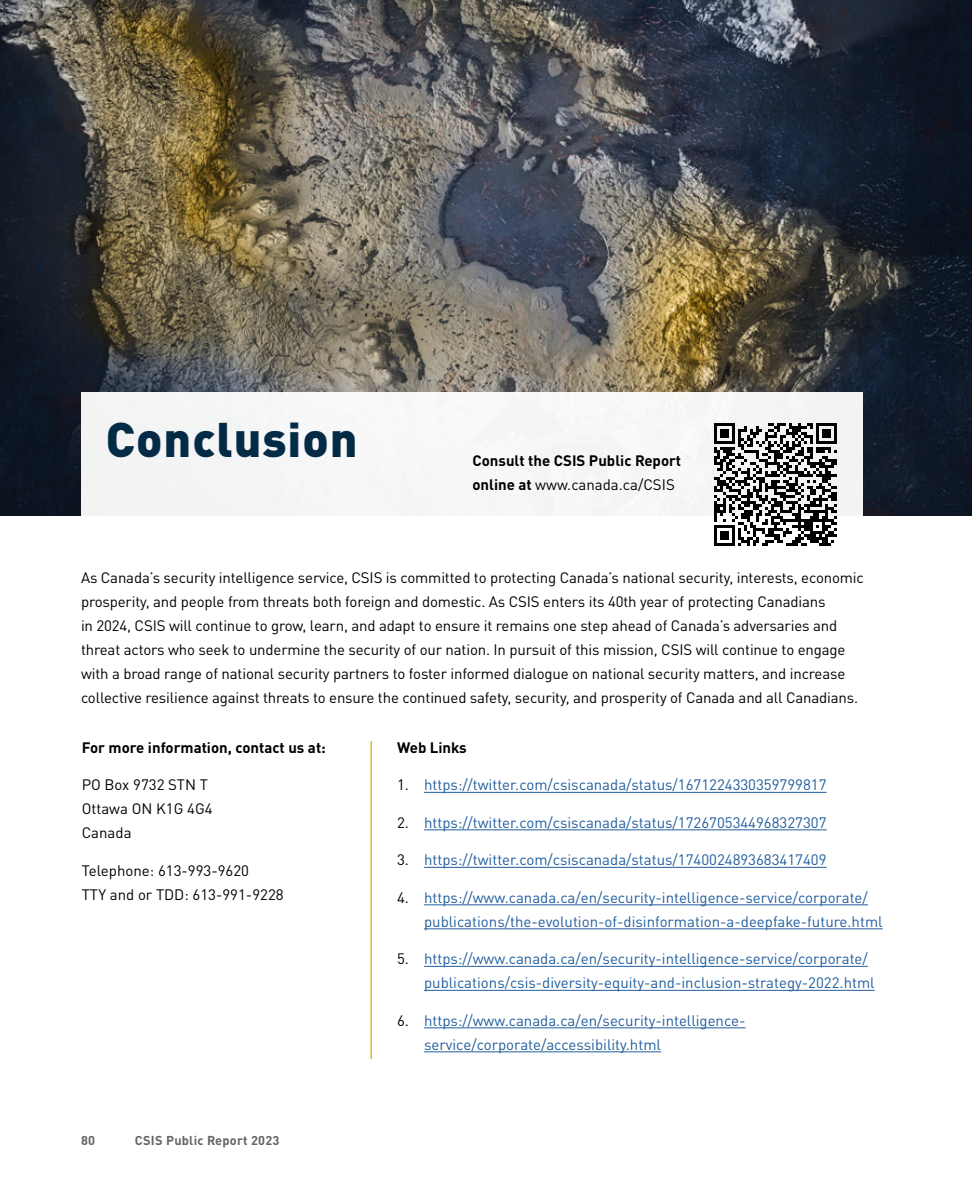
<style>
.page{position:relative;width:972px;height:1188px;background:#fff}
.page>*{position:absolute;margin:0;border:0;box-sizing:border-box;transform-origin:0 0}
.Heading_3{font:900 48px "DINOT";letter-spacing:.02em;color:#042b46}
.content{font:15px/24px "DINOT";letter-spacing:-.01em;color:#000}
.t1{font:15px/24px "DINOT";color:#215e9e}
.content-2{font:700 15px/24px "DINOT";color:#000}
.t2{font:700 12.75px "DINOT";letter-spacing:.02em;color:#636569}
.s1{font-weight:400}
.s2{color:#000}
</style>
<div class="page">
<img style="left:0;top:0;width:972px;height:516px">
<div style="left:82px;top:393px;width:781px;height:136px;background:#f6f6f7"></div>
<hr style="left:424px;top:792px;width:403px;height:1px;background:#215e9e">
<hr style="left:424px;top:829px;width:403px;height:1px;background:#215e9e">
<hr style="left:424px;top:867px;width:403px;height:1px;background:#215e9e">
<hr style="left:424px;top:904px;width:444px;height:1px;background:#215e9e">
<hr style="left:424px;top:928px;width:459px;height:1px;background:#215e9e">
<hr style="left:424px;top:966px;width:444px;height:1px;background:#215e9e">
<hr style="left:424px;top:990px;width:451px;height:1px;background:#215e9e">
<hr style="left:424px;top:1027px;width:322px;height:1px;background:#215e9e">
<hr style="left:424px;top:1051px;width:237px;height:1px;background:#215e9e">
<svg style="left:714px;top:423px;width:123px;height:123px"></svg>
<hr style="left:370px;top:741px;width:2px;height:318px;background:#eab120">
<p class="Heading_3" style="left:106px;top:402px;width:253px">Conclusion</p>
<p class="content-2" style="left:472px;top:448px;width:210px">Consult the CSIS Public Report online at <span class="s1">www.canada.ca/CSIS</span></p>
<p class="content" style="left:81px;top:565px;width:784px">As Canada’s security intelligence service, CSIS is committed to protecting Canada’s national security, interests, economic prosperity, and people from threats both foreign and domestic. As CSIS enters its 40th year of protecting Canadians<br>in 2024, CSIS will continue to grow, learn, and adapt to ensure it remains one step ahead of Canada’s adversaries and threat actors who seek to undermine the security of our nation. In pursuit of this mission, CSIS will continue to engage with a broad range of national security partners to foster informed dialogue on national security matters, and increase collective resilience against threats to ensure the continued safety, security, and prosperity of Canada and all Canadians.</p>
<p class="content-2" style="left:82px;top:735px;width:246px">For more information, contact us at:</p>
<p class="content" style="left:82px;top:773px;width:132px">PO Box 9732 STN T<br>Ottawa ON K1G 4G4<br>Canada</p>
<p class="content" style="left:82px;top:858px;width:203px">Telephone: 613-993-9620<br>TTY and or TDD: 613-991-9228</p>
<p class="content-2" style="left:397px;top:735px;width:71px">Web Links</p>
<p class="t1" style="left:397px;top:773px;width:431px"><span class="s2">1.</span> https://twitter.com/csiscanada/status/1671224330359799817</p>
<p class="t1" style="left:397px;top:810px;width:431px"><span class="s2">2.</span> https://twitter.com/csiscanada/status/1726705344968327307</p>
<p class="t1" style="left:397px;top:848px;width:431px"><span class="s2">3.</span> https://twitter.com/csiscanada/status/1740024893683417409</p>
<p class="t1" style="left:424px;top:885px;width:460px;text-indent:-27px"><span class="s2">4.</span> https://www.canada.ca/en/security-intelligence-service/corporate/ publications/the-evolution-of-disinformation-a-deepfake-future.html</p>
<p class="t1" style="left:424px;top:947px;width:452px;text-indent:-27px"><span class="s2">5.</span> https://www.canada.ca/en/security-intelligence-service/corporate/ publications/csis-diversity-equity-and-inclusion-strategy-2022.html</p>
<p class="t1" style="left:424px;top:1008px;width:323px;text-indent:-27px"><span class="s2">6.</span> https://www.canada.ca/en/security-intelligence&shy;service/corporate/accessibility.html</p>
<p class="t2" style="left:81px;top:1132px;width:16px">80</p>
<p class="t2" style="left:135px;top:1132px;width:146px">CSIS Public Report 2023</p>
</div>
